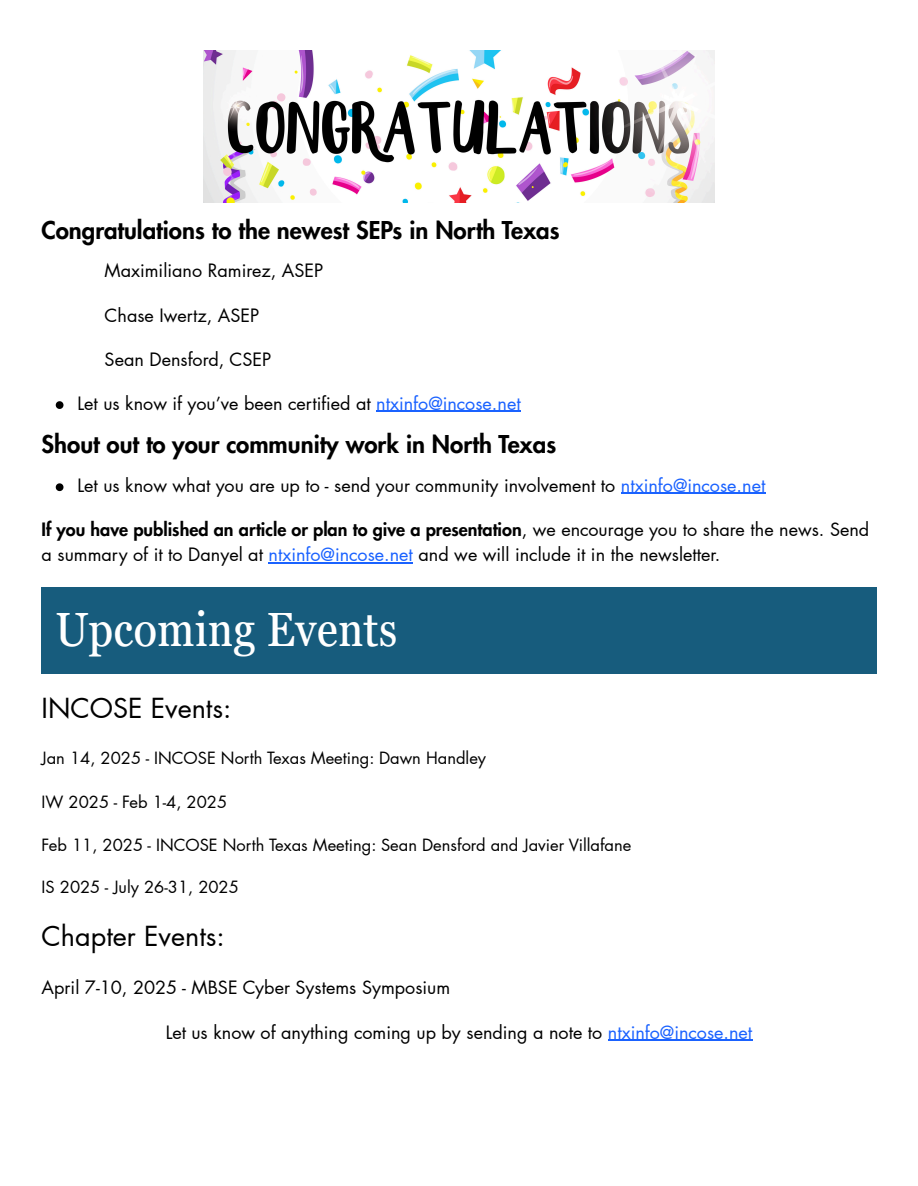
<style>
.page{position:relative;width:918px;height:1186px;background:#fff}
.page>*{position:absolute;margin:0;border:0;box-sizing:border-box;transform-origin:0 0}
.t1{font:condensed 48px "Georgia Pro";color:#fff}
.t2{font:27px "Futura LT Pro";color:#000}
.t3{font:800 24px "Futura LT Pro";color:#000}
.t4{font:18px/25.8px "Futura LT Pro";color:#000}
.t5{font:16.5px "Futura LT Pro";color:#000}
.s1{color:#1a62ff}
.s2{font-weight:800}
</style>
<div class="page">
<hr style="left:269px;top:562px;width:144px;height:2px;background:#1a62ff">
<hr style="left:608px;top:1039px;width:144px;height:2px;background:#1a62ff">
<img style="left:204px;top:51px;width:510px;height:151px">
<svg style="left:56px;top:401px;width:7px;height:8px"></svg>
<hr style="left:376px;top:411px;width:145px;height:1px;background:#1a62ff">
<svg style="left:56px;top:483px;width:7px;height:8px"></svg>
<hr style="left:621px;top:493px;width:144px;height:1px;background:#1a62ff">
<div style="left:42px;top:587px;width:834px;height:86px;background:#175c7d"></div>
<h1 class="t3" style="left:42px;top:219px;width:519px">Congratulations to the newest SEPs in North Texas</h1>
<p class="t4" style="left:105px;top:258px;width:220px">Maximiliano Ramirez, ASEP</p>
<p class="t4" style="left:105px;top:303px;width:156px">Chase Iwertz, ASEP</p>
<p class="t4" style="left:105px;top:347px;width:168px">Sean Densford, CSEP</p>
<p class="t4" style="left:78px;top:391px;width:445px">Let us know if you’ve been certified at <span class="s1">ntxinfo@incose.net</span></p>
<h1 class="t3" style="left:42px;top:434px;width:516px">Shout out to your community work in North Texas</h1>
<p class="t4" style="left:78px;top:473px;width:689px">Let us know what you are up to - send your community involvement to <span class="s1">ntxinfo@incose.net</span></p>
<p class="t4" style="left:42px;top:517px;width:829px"><span class="s2">If you have published an article or plan to give a presentation</span>, we encourage you to share the news. Send a summary of it to Danyel at <span class="s1">ntxinfo@incose.net</span> and we will include it in the newsletter.</p>
<p class="t1" style="left:55px;top:602px;width:344px">Upcoming Events</p>
<p class="t2" style="left:42px;top:695px;width:191px">INCOSE Events:</p>
<p class="t5" style="left:42px;top:750px;width:446px">Jan 14, 2025 - INCOSE North Texas Meeting: Dawn Handley</p>
<p class="t5" style="left:42px;top:794px;width:187px">IW 2025 - Feb 1-4, 2025</p>
<p class="t5" style="left:42px;top:837px;width:591px">Feb 11, 2025 - INCOSE North Texas Meeting: Sean Densford and Javier Villafane</p>
<p class="t5" style="left:42px;top:880px;width:199px">IS 2025 - July 26-31, 2025</p>
<p class="t2" style="left:42px;top:924px;width:185px">Chapter Events:</p>
<p class="t4" style="left:42px;top:975px;width:410px">April 7-10, 2025 - MBSE Cyber Systems Symposium</p>
<p class="t4" style="left:166px;top:1020px;width:588px">Let us know of anything coming up by sending a note to <span class="s1">ntxinfo@incose.net</span></p>
</div>
